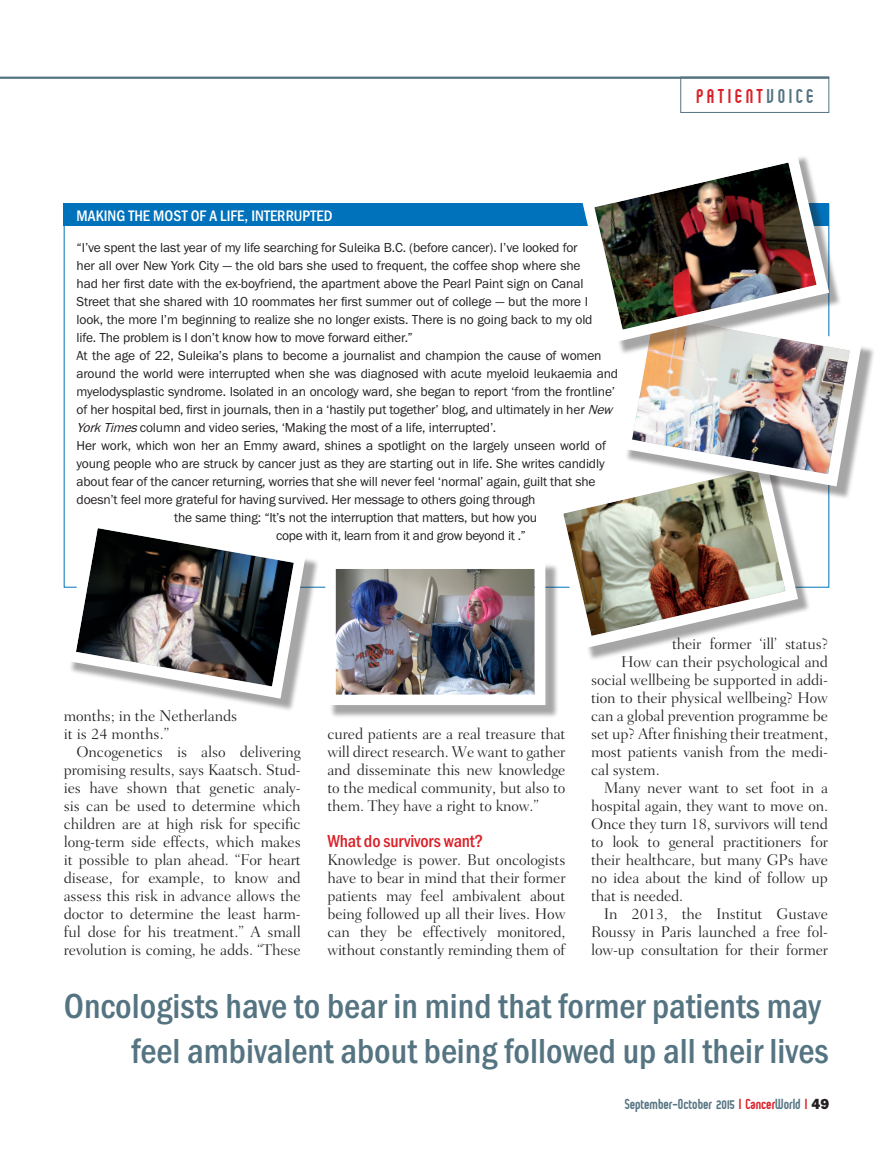
<style>
.page{position:relative;width:893px;height:1149px;background:#fff}
.page>*{position:absolute;margin:0;border:0;box-sizing:border-box;transform-origin:0 0}
.t1{font:500 condensed 36px/45px "Franklin Got T";color:#557482;text-align:right}
.t2{font:22.5px "Engineered";letter-spacing:.16em;color:#da2128}
.t3{font:500 condensed 18px "Franklin Got T";letter-spacing:-.01em;color:#da2128}
.t4{font:16.5px "Engineered";color:#557482}
.t5{font:300 15.75px/18px "Fairfield LH";letter-spacing:-.01em;color:#231f20;text-align:justify}
.t6{font:500 condensed 15.75px "Franklin Got T";letter-spacing:.005em;color:#fff}
.t7{font:13.5px "Franklin Got T";letter-spacing:-.01em;color:#231f20}
.s1{font-style:italic}
.s2{color:#557482}
.s3{color:#da2128}
</style>
<div class="page">
<hr style="left:0;top:77px;width:829px;height:2px;background:#557482">
<div style="left:680px;top:77px;width:149px;height:36px;border:1px solid #557482"></div>
<div style="left:64px;top:204px;width:765px;height:22px;background:#0072bc"></div>
<div style="left:69px;top:520px;width:250px;height:191px;background:#231f20;opacity:.4"></div>
<img style="left:63px;top:509px;width:249px;height:195px">
<div style="left:330px;top:562px;width:229px;height:156px;background:#231f20;opacity:.4"></div>
<img style="left:320px;top:562px;width:231px;height:148px">
<div style="left:555px;top:461px;width:256px;height:200px;background:#231f20;opacity:.4"></div>
<img style="left:544px;top:461px;width:260px;height:193px">
<div style="left:625px;top:308px;width:250px;height:191px;background:#231f20;opacity:.4"></div>
<img style="left:614px;top:308px;width:254px;height:184px">
<div style="left:587px;top:155px;width:256px;height:200px;background:#231f20;opacity:.4"></div>
<img style="left:575px;top:155px;width:260px;height:193px">
<p class="t6" style="left:77px;top:207px;width:257px">MAKING THE MOST OF A LIFE, INTERRUPTED</p>
<p class="t7" style="left:77px;top:240px;width:503px">“I’ve spent the last year of my life searching for Suleika B.C. (before cancer). I’ve looked for</p>
<p class="t7" style="left:77px;top:258px;width:506px">her all over New York City — the old bars she used to frequent, the coffee shop where she</p>
<p class="t7" style="left:77px;top:276px;width:509px">had her first date with the ex-boyfriend, the apartment above the Pearl Paint sign on Canal</p>
<p class="t7" style="left:77px;top:294px;width:513px">Street that she shared with 10 roommates her first summer out of college — but the more I</p>
<p class="t7" style="left:77px;top:312px;width:518px">look, the more I’m beginning to realize she no longer exists. There is no going back to my old</p>
<p class="t7" style="left:77px;top:330px;width:338px">life. The problem is I don’t know how to move forward either.”</p>
<p class="t7" style="left:77px;top:348px;width:527px">At the age of 22, Suleika’s plans to become a journalist and champion the cause of women</p>
<p class="t7" style="left:77px;top:366px;width:543px">around the world were interrupted when she was diagnosed with acute myeloid leukaemia and</p>
<p class="t7" style="left:77px;top:384px;width:540px">myelodysplastic syndrome. Isolated in an oncology ward, she began to report ‘from the frontline’</p>
<p class="t7" style="left:77px;top:402px;width:541px">of her hospital bed, first in journals, then in a ‘hastily put together’ blog, and ultimately in her <span class="s1">New</span></p>
<p class="t7" style="left:77px;top:420px;width:421px"><span class="s1">YorkTimes</span>column and video series, ‘Making the most of a life, interrupted’.</p>
<p class="t7" style="left:77px;top:438px;width:531px">Her work, which won her an Emmy award, shines a spotlight on the largely unseen world of</p>
<p class="t7" style="left:77px;top:456px;width:530px">young people who are struck by cancer just as they are starting out in life. She writes candidly</p>
<p class="t7" style="left:77px;top:474px;width:521px">about fear of the cancer returning, worries that she will never feel ‘normal’ again, guilt that she</p>
<p class="t7" style="left:77px;top:492px;width:460px">doesn’t feel more grateful for having survived. Her message to others going through</p>
<p class="t7" style="left:174px;top:510px;width:365px">the same thing: “It’s not the interruption that matters, but how you</p>
<p class="t7" style="left:276px;top:528px;width:251px">cope with it, learn from it and grow beyond it .”</p>
<h2 class="t2" style="left:696px;top:89px;width:119px">PATIENT<span class="s2">VOICE</span></h2>
<p class="t5" style="left:64px;top:706px;width:175px">months; in the Netherlands it is 24 months.”</p>
<p class="t5" style="left:64px;top:742px;width:239px;text-indent:13px">Oncogenetics is also delivering promising results, says Kaatsch. Stud&shy;ies have shown that genetic analy&shy;sis can be used to determine which children are at high risk for specific long-term side effects, which makes it possible to plan ahead. “For heart disease, for example, to know and assess this risk in advance allows the doctor to determine the least harm&shy;ful dose for his treatment.” A small revolution is coming, he adds. “These</p>
<p class="t5" style="left:327px;top:724px;width:240px">cured patients are a real treasure that will direct research. We want to gather and disseminate this new knowledge to the medical community, but also to them. They have a right to know.”</p>
<p class="t3" style="left:327px;top:830px;width:158px">What do survivors want?</p>
<p class="t5" style="left:327px;top:850px;width:240px">Knowledge is power. But oncologists have to bear in mind that their former patients may feel ambivalent about being followed up all their lives. How can they be effectively monitored, without constantly reminding them of</p>
<p class="t5" style="left:672px;top:634px;width:158px">their former ‘ill’ status?</p>
<p class="t5" style="left:621px;top:652px;width:209px">How can their psychological and</p>
<p class="t5" style="left:591px;top:670px;width:239px">social wellbeing be supported in addi-</p>
<p class="t5" style="left:591px;top:688px;width:239px">tion to their physical wellbeing? How</p>
<p class="t5" style="left:591px;top:706px;width:239px">can a global prevention programme be</p>
<p class="t5" style="left:591px;top:724px;width:239px">set up? After finishing their treatment,</p>
<p class="t5" style="left:591px;top:742px;width:239px">most patients vanish from the medi-</p>
<p class="t5" style="left:591px;top:760px;width:70px">cal system.</p>
<p class="t5" style="left:604px;top:778px;width:226px">Many never want to set foot in a</p>
<p class="t5" style="left:591px;top:796px;width:239px">hospital again, they want to move on.</p>
<p class="t5" style="left:591px;top:814px;width:239px">Once they turn 18, survivors will tend</p>
<p class="t5" style="left:591px;top:832px;width:238px">to look to general practitioners for</p>
<p class="t5" style="left:591px;top:850px;width:239px">their healthcare, but many GPs have</p>
<p class="t5" style="left:591px;top:868px;width:239px">no idea about the kind of follow up</p>
<p class="t5" style="left:591px;top:886px;width:94px">that is needed.</p>
<p class="t5" style="left:604px;top:904px;width:226px">In 2013, the Institut Gustave</p>
<p class="t5" style="left:591px;top:922px;width:239px">Roussy in Paris launched a free fol-</p>
<p class="t5" style="left:591px;top:940px;width:239px">low-up consultation for their former</p>
<h1 class="t1" style="left:64px;top:982px;width:766px">Oncologists have to bear in mind that former patients may feel ambivalent about being followed up all their lives</h1>
<p class="t4" style="left:625px;top:1098px;width:206px">September-October 2015 <span class="s3">I Cancer</span>World <span class="s3">I</span> <sup>49</sup></p>
</div>
